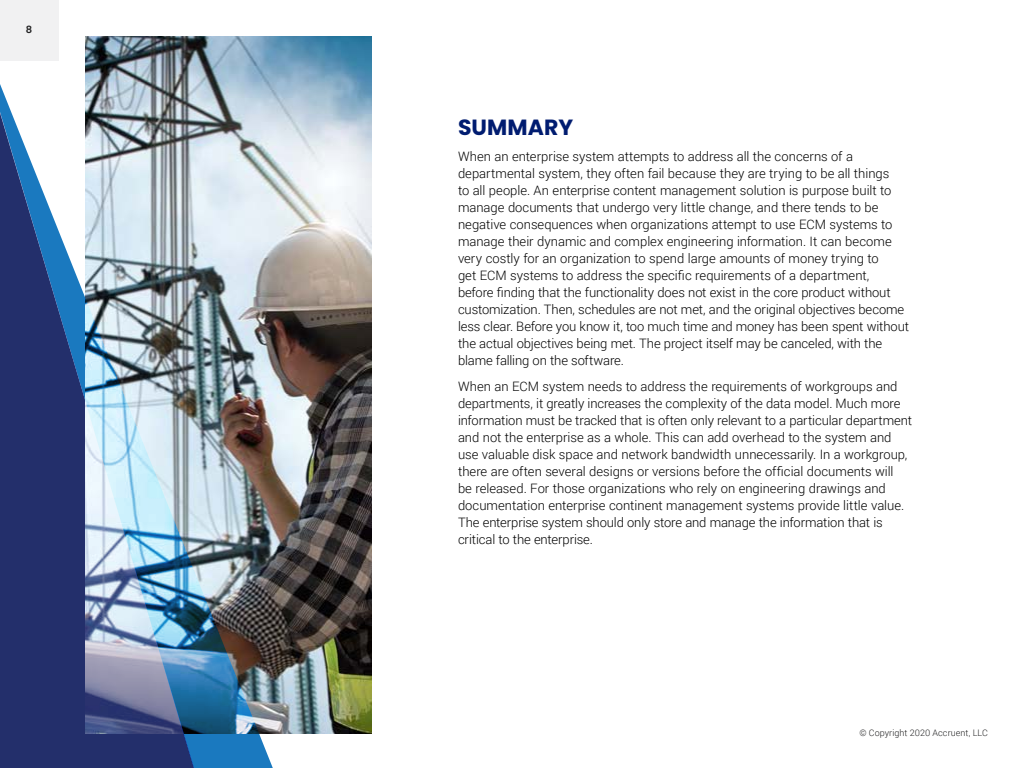
<style>
.page{position:relative;width:1024px;height:768px;background:#fff}
.page>*{position:absolute;margin:0;border:0;box-sizing:border-box;transform-origin:0 0}
.t1{font:700 22px "Poppins";letter-spacing:.005em;color:#001c70}
.t2{font:300 13px/17px "Roboto";letter-spacing:-.005em;color:#000}
.t3{font:600 10px "Poppins";color:#222223}
.t4{font:300 9px "Roboto";letter-spacing:.01em;color:#222223}
</style>
<div class="page">
<div style="left:0;top:0;width:58px;height:60px;background:#f1f1f2"></div>
<img style="left:86px;top:36px;width:285px;height:698px">
<img style="left:0;top:84px;width:274px;height:684px">
<p class="t3" style="left:26px;top:23px;width:8px">8</p>
<h1 class="t1" style="left:458px;top:114px;width:117px">SUMMARY</h1>
<p class="t2" style="left:458px;top:147px;width:453px">When an enterprise system attempts to address all the concerns of a departmental system, they often fail because they are trying to be all things<br>to all people. An enterprise content management solution is purpose built to manage documents that undergo very little change, and there tends to be negative consequences when organizations attempt to use ECM systems to manage their dynamic and complex engineering information. It can become very costly for an organization to spend large amounts of money trying to<br>get ECM systems to address the specific requirements of a department,<br>before finding that the functionality does not exist in the core product without customization. Then, schedules are not met, and the original objectives become less clear. Before you know it, too much time and money has been spent without the actual objectives being met. The project itself may be canceled, with the blame falling on the software.</p>
<p class="t2" style="left:458px;top:377px;width:456px">When an ECM system needs to address the requirements of workgroups and departments, it greatly increases the complexity of the data model. Much more information must be tracked that is often only relevant to a particular department and not the enterprise as a whole. This can add overhead to the system and use valuable disk space and network bandwidth unnecessarily. In a workgroup, there are often several designs or versions before the official documents will<br>be released. For those organizations who rely on engineering drawings and documentation enterprise continent management systems provide little value.<br>The enterprise system should only store and manage the information that is critical to the enterprise.</p>
<p class="t4" style="left:860px;top:727px;width:130px">© Copyright 2020 Accruent, LLC</p>
</div>
